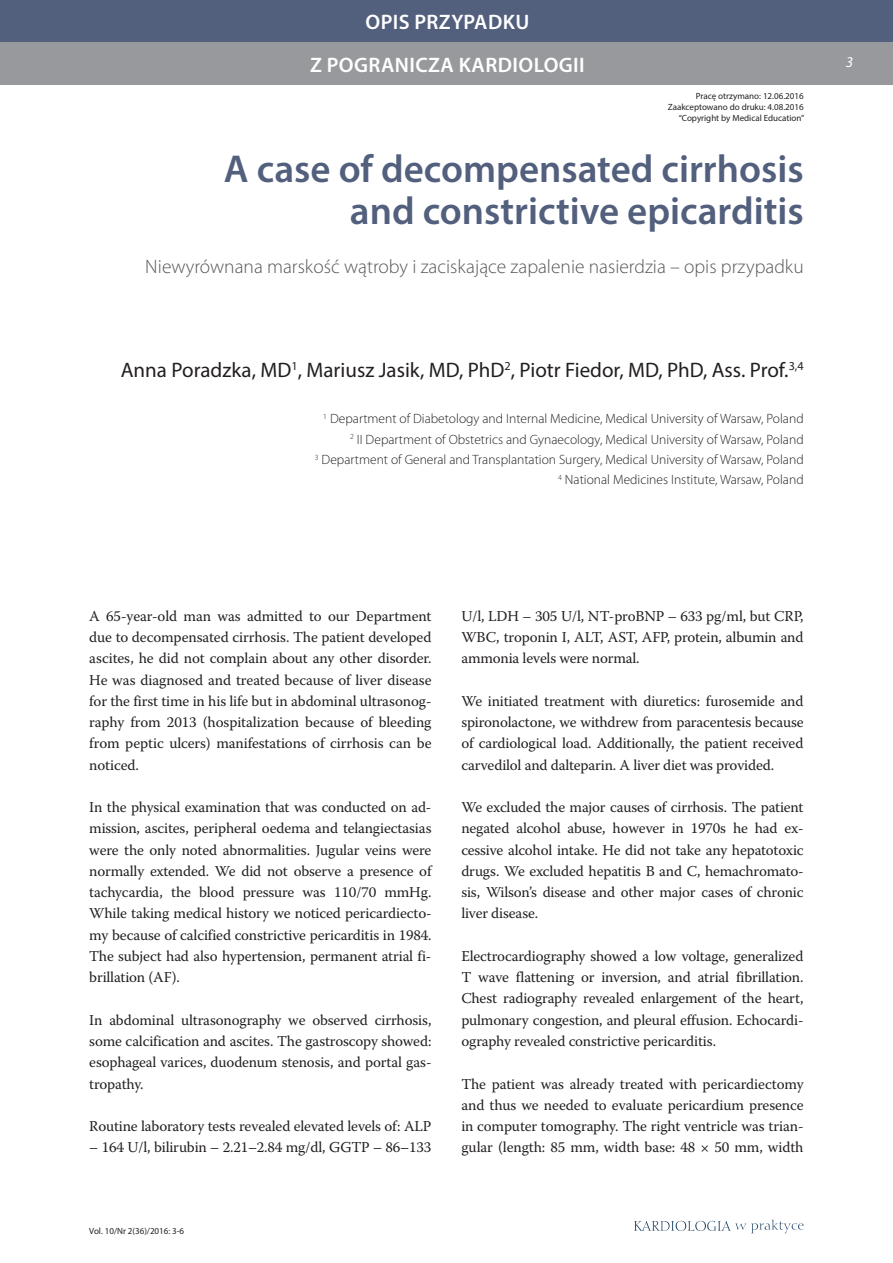
<style>
.page{position:relative;width:893px;height:1263px;background:#fff}
.page>*{position:absolute;margin:0;border:0;box-sizing:border-box;transform-origin:0 0}
.t1{font:600 39px/42px "Myriad Pro";color:#525f7d;text-align:right}
.t2{font:21px "Myriad Pro";color:#231f20}
.t3{font:600 21px "Myriad Pro";letter-spacing:.02em;color:#fff}
.t4{font:300 19.5px "Myriad Pro";color:#57585a}
.t5{font:15px/21.3px "Warnock Pro";letter-spacing:-.01em;color:#231f20;text-align:justify}
.t6{font:italic 15px "Myriad Pro";color:#fff}
.t7{font:300 13.5px/20.4px "Myriad Pro";color:#231f20;text-align:right}
.t8{font:9px/10.8px "Myriad Pro";color:#231f20;text-align:right}
</style>
<div class="page">
<svg style="left:634px;top:1220px;width:170px;height:13px"></svg>
<div style="left:0;top:0;width:893px;height:43px;background:#525f7d"></div>
<div style="left:0;top:42px;width:893px;height:43px;background:#97999c"></div>
<h2 class="t3" style="left:365px;top:9px;width:165px">OPI S PRZYPADKU</h2>
<h2 class="t3" style="left:310px;top:51px;width:276px">Z pogranicza kardiologii</h2>
<p class="t6" style="left:846px;top:53px;width:9px">3</p>
<p class="t8" style="left:668px;top:90px;width:138px">Pracę otrzymano: 12.06.2016<br>Zaakceptowano do druku: 4.08.2016 “Copyright by Medical Education”</p>
<h1 class="t1" style="left:224px;top:147px;width:581px">A case of decompensated cirrhosis and constrictive epicarditis</h1>
<h3 class="t4" style="left:145px;top:255px;width:660px">Niewyrównana marskość wątroby i zaciskające zapalenie nasierdzia – opis przypadku</h3>
<h2 class="t2" style="left:121px;top:357px;width:684px">Anna Poradzka, MD<sup>1</sup>, Mariusz Jasik, MD, PhD<sup>2</sup>, Piotr Fiedor, MD, PhD, Ass. Prof.<sup>3,4</sup></h2>
<p class="t7" style="left:315px;top:408px;width:490px"><sup>1</sup> Department of Diabetology and Internal Medicine, Medical University of Warsaw, Poland<br><sup>2</sup> II Department of Obstetrics and Gynaecology, Medical University of Warsaw, Poland<br><sup>3</sup> Department of General and Transplantation Surgery, Medical University of Warsaw, Poland <sup>4</sup> National Medicines Institute, Warsaw, Poland</p>
<p class="t5" style="left:89px;top:605px;width:344px">A 65-year-old man was admitted to our Department due to decompensated cirrhosis. The patient developed ascites, he did not complain about any other disorder.<br>He was diagnosed and treated because of liver disease for the first time in his life but in abdominal ultrasonog&shy;raphy from 2013 (hospitalization because of bleeding from peptic ulcers) manifestations of cirrhosis can be noticed.</p>
<p class="t5" style="left:89px;top:796px;width:344px">In the physical examination that was conducted on ad&shy;mission, ascites, peripheral oedema and telangiectasias were the only noted abnormalities. Jugular veins were normally extended. We did not observe a presence of tachycardia, the blood pressure was 110/70 mmHg.<br>While taking medical history we noticed pericardiecto&shy;my because of calcified constrictive pericarditis in 1984.<br>The subject had also hypertension, permanent atrial fi&shy;brillation (AF).</p>
<p class="t5" style="left:89px;top:1009px;width:344px">In abdominal ultrasonography we observed cirrhosis, some calcification and ascites. The gastroscopy showed: esophageal varices, duodenum stenosis, and portal gas&shy;tropathy.</p>
<p class="t5" style="left:89px;top:1115px;width:344px">Routine laboratory tests revealed elevated levels of: ALP</p>
<p class="t5" style="left:89px;top:1136px;width:344px">– 164 U/l, bilirubin – 2.21–2.84 mg/dl, GGTP – 86–133</p>
<p class="t8" style="left:89px;top:1225px;width:96px">Vol. 10/Nr 2(36)/2016: 3-6</p>
<p class="t5" style="left:461px;top:605px;width:344px">U/l, LDH – 305 U/l, NT-proBNP – 633 pg/ml, but CRP, WBC, troponin I, ALT, AST, AFP, protein, albumin and ammonia levels were normal.</p>
<p class="t5" style="left:461px;top:690px;width:344px">We initiated treatment with diuretics: furosemide and spironolactone, we withdrew from paracentesis because of cardiological load. Additionally, the patient received carvedilol and dalteparin. A liver diet was provided.</p>
<p class="t5" style="left:461px;top:796px;width:344px">We excluded the major causes of cirrhosis. The patient negated alcohol abuse, however in 1970s he had ex&shy;cessive alcohol intake. He did not take any hepatotoxic drugs. We excluded hepatitis B and C, hemachromato&shy;sis, Wilson’s disease and other major cases of chronic liver disease.</p>
<p class="t5" style="left:461px;top:945px;width:344px">Electrocardiography showed a low voltage, generalized T wave flattening or inversion, and atrial fibrillation.<br>Chest radiography revealed enlargement of the heart, pulmonary congestion, and pleural effusion. Echocardi&shy;ography revealed constrictive pericarditis.</p>
<p class="t5" style="left:461px;top:1073px;width:344px">The patient was already treated with pericardiectomy and thus we needed to evaluate pericardium presence in computer tomography. The right ventricle was trian&shy;gular (length: 85 mm, width base: 48 × 50 mm, width</p>
</div>
